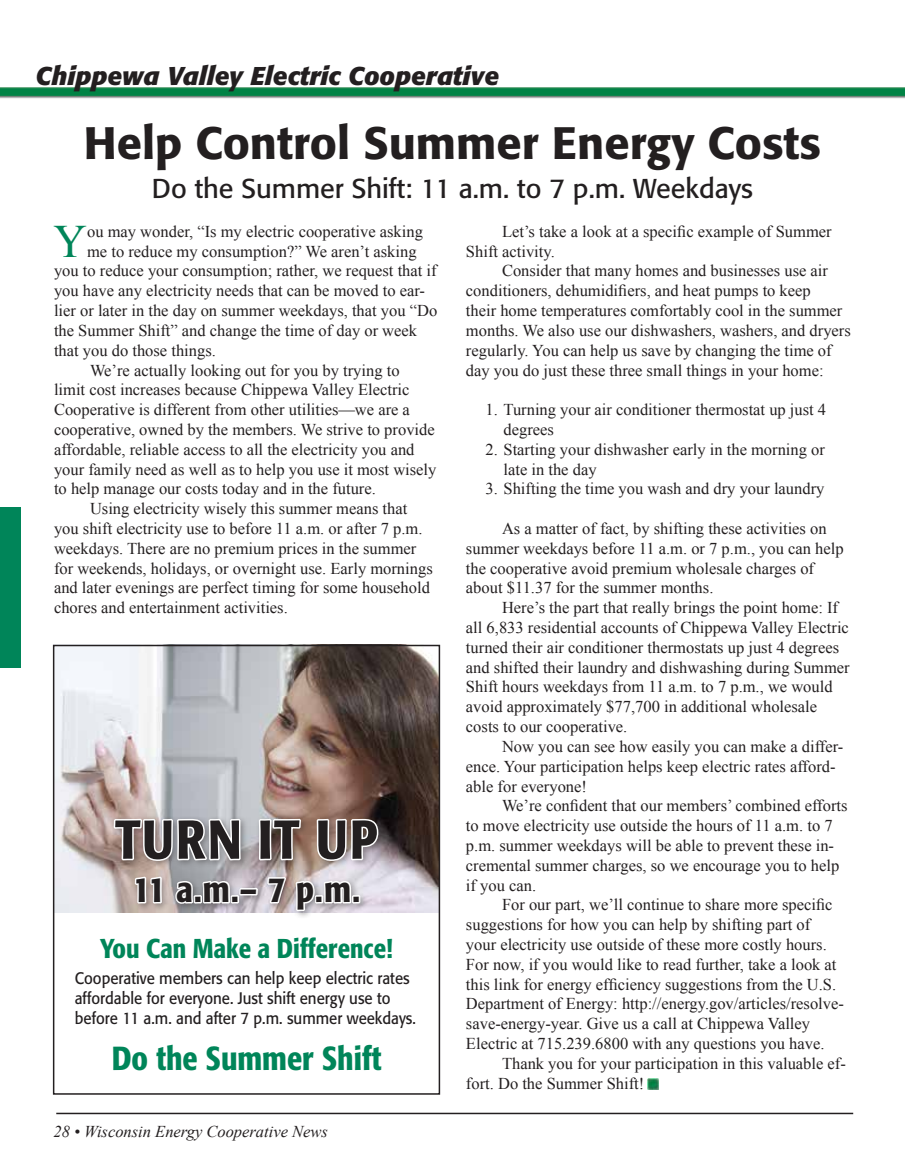
<style>
.page{position:relative;width:905px;height:1175px;background:#fff}
.page>*{position:absolute;margin:0;border:0;box-sizing:border-box;transform-origin:0 0}
.t1{font:500 condensed 54px "Formata";letter-spacing:.045em;color:#231f20}
.t2{font:46.35px "Times New Roman";color:#008559}
.t3{font:500 45px "Formata";color:#231f20}
.t4{font:500 condensed 36px "Formata";color:#231f20}
.t5{font:500 condensed 33px "Formata";color:#008559}
.t6{font:27px "Formata";color:#231f20}
.t7{font:500 condensed 27px "Formata";color:#008559}
.t8{font:italic 700 25.5px "Formata";color:#231f20}
.t9{font:16.5px/19.8px "Times New Roman";color:#231f20}
.t10{font:16.5px/19.8px "Formata";color:#231f20;scale:.91 1}
.t11{font:italic 16.5px "Times New Roman";color:#231f20}
</style>
<div class="page">
<img style="left:0;top:87px;width:904px;height:12px">
<hr style="left:56px;top:1112px;width:797px;height:2px;background:#231f20">
<div style="left:0;top:507px;width:21px;height:161px;background:#008559"></div>
<img style="left:56px;top:647px;width:381px;height:265px">
<div style="left:111px;top:815px;width:276px;height:104px;background:#231f20;opacity:.4"></div>
<svg style="left:112px;top:816px;width:130px;height:47px"></svg>
<svg style="left:257px;top:817px;width:45px;height:45px"></svg>
<svg style="left:315px;top:816px;width:66px;height:47px"></svg>
<svg style="left:133px;top:875px;width:32px;height:30px"></svg>
<svg style="left:174px;top:878px;width:58px;height:27px"></svg>
<div style="left:231px;top:895px;width:8px;height:8px;border:3px solid #fff"></div>
<svg style="left:238px;top:885px;width:21px;height:12px"></svg>
<svg style="left:266px;top:875px;width:21px;height:30px"></svg>
<svg style="left:294px;top:878px;width:59px;height:34px"></svg>
<div style="left:352px;top:895px;width:8px;height:8px;border:3px solid #fff"></div>
<div style="left:53px;top:644px;width:387px;height:450px;border:2px solid #231f20"></div>
<svg style="left:647px;top:1078px;width:11px;height:11px"></svg>
<h3 class="t8" style="left:36px;top:60px;width:465px">Chippewa Valley Electric Cooperative</h3>
<h3 class="t3" style="left:84px;top:115px;width:738px">Help Control Summer Energy Costs</h3>
<h3 class="t6" style="left:152px;top:172px;width:602px">Do the Summer Shift: 11 a.m. to 7 p.m. Weekdays</h3>
<h2 class="t2" style="left:54px;top:210px;width:35px">Y</h2>
<p class="t9" style="left:87px;top:221px;width:337px">ou may wonder, “Is my electric cooperative asking</p>
<p class="t9" style="left:87px;top:241px;width:331px">me to reduce my consumption?” We aren’t asking</p>
<p class="t9" style="left:54px;top:261px;width:384px">you to reduce your consumption; rather, we request that if</p>
<p class="t9" style="left:54px;top:280px;width:372px">you have any electricity needs that can be moved to ear-</p>
<p class="t9" style="left:54px;top:300px;width:385px">lier or later in the day on summer weekdays, that you “Do</p>
<p class="t9" style="left:54px;top:320px;width:364px">the Summer Shift” and change the time of day or week</p>
<p class="t9" style="left:54px;top:340px;width:163px">that you do those things.</p>
<p class="t9" style="left:90px;top:360px;width:311px">We’re actually looking out for you by trying to</p>
<p class="t9" style="left:54px;top:379px;width:357px">limit cost increases because Chippewa Valley Electric</p>
<p class="t9" style="left:54px;top:399px;width:357px">Cooperative is different from other utilities—we are a</p>
<p class="t9" style="left:54px;top:419px;width:382px">cooperative, owned by the members. We strive to provide</p>
<p class="t9" style="left:54px;top:439px;width:362px">affordable, reliable access to all the electricity you and</p>
<p class="t9" style="left:54px;top:459px;width:384px">your family need as well as to help you use it most wisely</p>
<p class="t9" style="left:54px;top:478px;width:323px">to help manage our costs today and in the future.</p>
<p class="t9" style="left:90px;top:498px;width:319px">Using electricity wisely this summer means that</p>
<p class="t9" style="left:54px;top:518px;width:370px">you shift electricity use to before 11 a.m. or after 7 p.m.</p>
<p class="t9" style="left:54px;top:538px;width:364px">weekdays. There are no premium prices in the summer</p>
<p class="t9" style="left:54px;top:558px;width:380px">for weekends, holidays, or overnight use. Early mornings</p>
<p class="t9" style="left:54px;top:577px;width:377px">and later evenings are perfect timing for some household</p>
<p class="t9" style="left:54px;top:597px;width:235px">chores and entertainment activities.</p>
<h1 class="t1" style="left:115px;top:806px;width:265px">TURN IT UP</h1>
<h3 class="t4" style="left:133px;top:867px;width:229px">11 a.m.– 7 p.m.</h3>
<h3 class="t7" style="left:100px;top:932px;width:294px">You Can Make a Difference!</h3>
<p class="t10" style="left:75px;top:968px;width:376px">Cooperative members can help keep electric rates affordable for everyone. Just shift energy use to before 11 a.m. and after 7 p.m. summer weekdays.</p>
<h3 class="t5" style="left:112px;top:1038px;width:271px">Do the Summer Shift</h3>
<p class="t11" style="left:54px;top:1120px;width:276px">28 • Wisconsin Energy Cooperative News</p>
<p class="t9" style="left:466px;top:221px;width:367px;text-indent:36px">Let’s take a look at a specific example of Summer<br>Shift activity.</p>
<p class="t9" style="left:466px;top:261px;width:386px;text-indent:36px">Consider that many homes and businesses use air conditioners, dehumidifiers, and heat pumps to keep<br>their home temperatures comfortably cool in the summer months. We also use our dishwashers, washers, and dryers regularly. You can help us save by changing the time of day you do just these three small things in your home:</p>
<p class="t9" style="left:503px;top:399px;width:324px;text-indent:-18px">1. Turning your air conditioner thermostat up just 4 degrees</p>
<p class="t9" style="left:503px;top:439px;width:323px;text-indent:-18px">2. Starting your dishwasher early in the morning or late in the day</p>
<p class="t9" style="left:485px;top:478px;width:340px">3. Shifting the time you wash and dry your laundry</p>
<p class="t9" style="left:466px;top:518px;width:379px;text-indent:36px">As a matter of fact, by shifting these activities on summer weekdays before 11 a.m. or 7 p.m., you can help the cooperative avoid premium wholesale charges of about $11.37 for the summer months.</p>
<p class="t9" style="left:466px;top:597px;width:385px;text-indent:36px">Here’s the part that really brings the point home: If all 6,833 residential accounts of Chippewa Valley Electric turned their air conditioner thermostats up just 4 degrees and shifted their laundry and dishwashing during Summer Shift hours weekdays from 11 a.m. to 7 p.m., we would avoid approximately $77,700 in additional wholesale costs to our cooperative.</p>
<p class="t9" style="left:466px;top:736px;width:379px;text-indent:36px">Now you can see how easily you can make a differ&shy;ence. Your participation helps keep electric rates afford&shy;able for everyone!</p>
<p class="t9" style="left:466px;top:795px;width:383px;text-indent:36px">We’re confident that our members’ combined efforts to move electricity use outside the hours of 11 a.m. to 7 p.m. summer weekdays will be able to prevent these in&shy;cremental summer charges, so we encourage you to help if you can.</p>
<p class="t9" style="left:466px;top:894px;width:379px;text-indent:36px">For our part, we’ll continue to share more specific suggestions for how you can help by shifting part of your electricity use outside of these more costly hours.<br>For now, if you would like to read further, take a look at this link for energy efficiency suggestions from the U.S.<br>Department of Energy: http://energy.gov/articles/resolve&shy;save-energy-year. Give us a call at Chippewa Valley Electric at 715.239.6800 with any questions you have.</p>
<p class="t9" style="left:466px;top:1053px;width:381px;text-indent:36px">Thank you for your participation in this valuable ef&shy;fort. Do the Summer Shift!</p>
</div>
